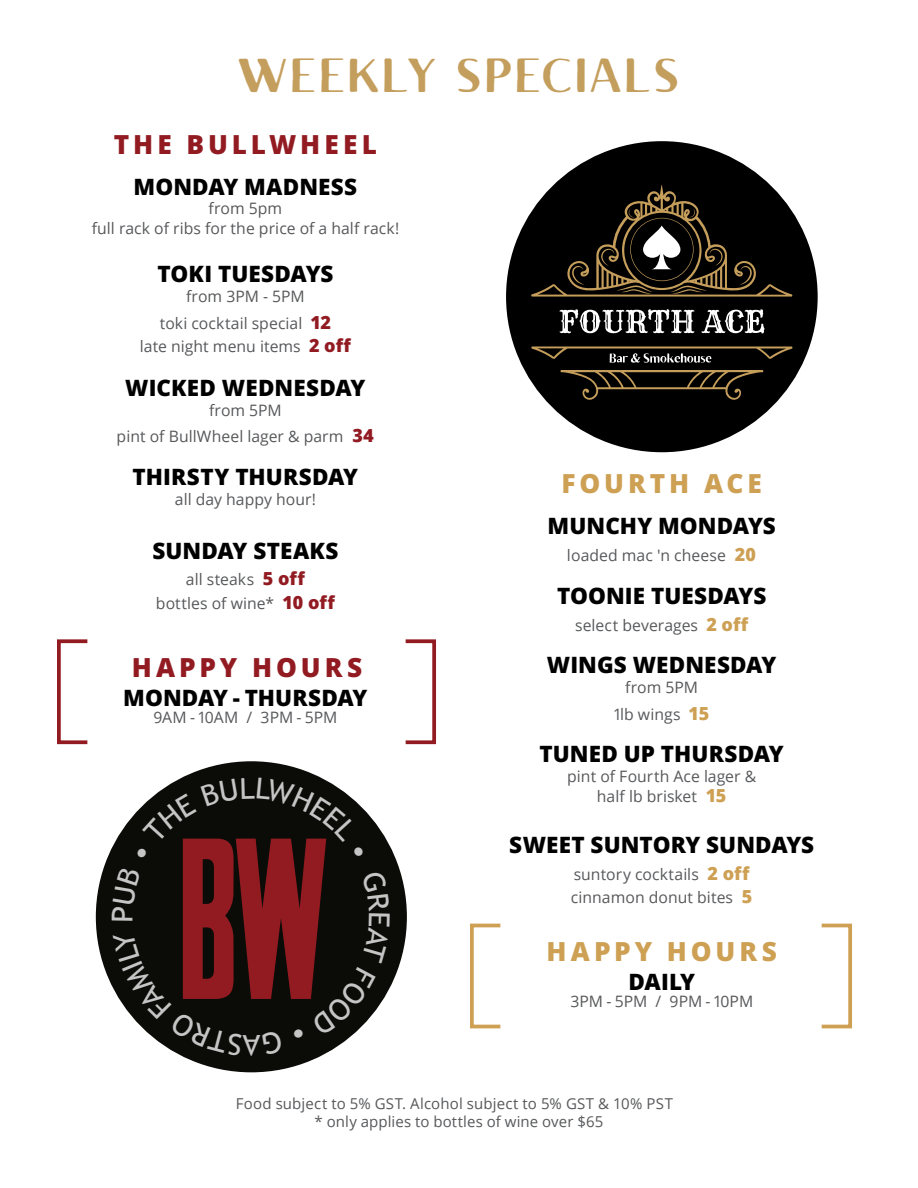
<style>
.page{position:relative;width:918px;height:1188px;background:#fff}
.page>*{position:absolute;margin:0;border:0;box-sizing:border-box;transform-origin:0 0}
.t1{font:48px "Brixton Sans TC";letter-spacing:.065em;color:#c49e5c}
.t2{font:28.8px "Trebuchet MS";color:#c6c5c5;scale:1.05 1}
.t3{font:800 26.25px "Open Sans";letter-spacing:.155em;color:#921b22}
.t4{font:800 26.25px "Open Sans";letter-spacing:.15em;color:#cda054}
.t5{font:800 22.5px "Open Sans";letter-spacing:.005em;color:#000001}
.t6{font:15.75px/26.7px "Open Sans";letter-spacing:.005em;color:#57585a;text-align:center}
.t7{font:15px "Open Sans";letter-spacing:.01em;color:#57585a}
.s1{font-weight:800;font-size:18px;color:#921b22}
.s2{font-weight:800;font-size:18px;color:#cda054}
</style>
<div class="page">
<div style="left:96px;top:761px;width:311px;height:311px;background:#0b0b07;border-radius:50%"></div>
<div style="left:404px;top:639px;width:32px;height:105px;border:4px solid #921b22"></div>
<div style="left:57px;top:639px;width:32px;height:105px;border:4px solid #921b22"></div>
<div style="left:506px;top:141px;width:312px;height:311px;background:#000;border-radius:50%"></div>
<svg style="left:531px;top:185px;width:262px;height:215px"></svg>
<svg style="left:643px;top:225px;width:37px;height:44px"></svg>
<svg style="left:560px;top:309px;width:134px;height:24px"></svg>
<svg style="left:702px;top:309px;width:62px;height:24px"></svg>
<svg style="left:610px;top:353px;width:101px;height:10px"></svg>
<div style="left:820px;top:924px;width:32px;height:104px;border:4px solid #cda054"></div>
<div style="left:470px;top:924px;width:32px;height:104px;border:4px solid #cda054"></div>
<svg style="left:112px;top:778px;width:278px;height:277px"></svg>
<h1 class="t1" style="left:239px;top:48px;width:442px">WEEKLY SPECIALS</h1>
<h3 class="t3" style="left:114px;top:125px;width:265px">THE BULLWHEEL</h3>
<h3 class="t5" style="left:134px;top:170px;width:225px">MONDAY MADNESS</h3>
<p class="t6" style="left:92px;top:199px;width:309px;line-height:19.5px">from 5pm<br>full rack of ribs for the price of a half rack!</p>
<h3 class="t5" style="left:157px;top:257px;width:177px">TOKI TUESDAYS</h3>
<p class="t6" style="left:160px;top:282px;width:173px">from 3PM - 5PM<br>toki cocktail special <span class="s1">12</span></p>
<p class="t6" style="left:140px;top:332px;width:213px">late night menu items <span class="s1">2 off</span></p>
<h3 class="t5" style="left:125px;top:371px;width:242px">WICKED WEDNESDAY</h3>
<p class="t6" style="left:117px;top:396px;width:259px">from 5PM<br>pint of BullWheel lager &amp; parm <span class="s1">34</span></p>
<h3 class="t5" style="left:133px;top:460px;width:227px">THIRSTY THURSDAY</h3>
<p class="t6" style="left:175px;top:485px;width:143px">all day happy hour!</p>
<h3 class="t5" style="left:152px;top:533px;width:188px">SUNDAY STEAKS</h3>
<p class="t6" style="left:156px;top:568px;width:181px;line-height:23.2px">all steaks <span class="s1">5 off<br></span>bottles of wine* <span class="s1">10 off</span></p>
<h3 class="t3" style="left:132px;top:647px;width:232px">HAPPY HOURS</h3>
<h3 class="t5" style="left:123px;top:680px;width:246px">MONDAY - THURSDAY</h3>
<p class="t6" style="left:153px;top:704px;width:186px">9AM - 10AM / 3PM - 5PM</p>
<h2 class="t2" style="left:261px;top:1062px;width:19px;rotate:180deg">A</h2>
<h3 class="t4" style="left:562px;top:464px;width:202px">FOURTH ACE</h3>
<h3 class="t5" style="left:548px;top:509px;width:230px">MUNCHY MONDAYS</h3>
<p class="t6" style="left:567px;top:542px;width:191px">loaded mac 'n cheese <span class="s2">20</span></p>
<h3 class="t5" style="left:557px;top:579px;width:211px">TOONIE TUESDAYS</h3>
<p class="t6" style="left:575px;top:611px;width:175px">select beverages <span class="s2">2 off</span></p>
<h3 class="t5" style="left:547px;top:648px;width:231px">WINGS WEDNESDAY</h3>
<p class="t6" style="left:614px;top:673px;width:97px">from 5PM<br>1lb wings <span class="s2">15</span></p>
<h3 class="t5" style="left:540px;top:737px;width:246px">TUNED UP THURSDAY</h3>
<p class="t6" style="left:567px;top:766px;width:190px;line-height:19.5px">pint of Fourth Ace lager &amp; half lb brisket <span class="s2">15</span></p>
<h3 class="t5" style="left:509px;top:828px;width:307px">SWEET SUNTORY SUNDAYS</h3>
<p class="t6" style="left:571px;top:862px;width:183px;line-height:23.2px;text-align:left">suntory cocktails <span class="s2">2 off </span>cinnamon donut bites <span class="s2">5</span></p>
<h3 class="t4" style="left:546px;top:931px;width:232px">HAPPY HOURS</h3>
<h3 class="t5" style="left:629px;top:965px;width:68px">DAILY</h3>
<p class="t6" style="left:570px;top:988px;width:184px">3PM - 5PM / 9PM - 10PM</p>
<p class="t7" style="left:236px;top:1093px;width:439px">Food subject to 5% GST. Alcohol subject to 5% GST &amp; 10% PST</p>
<p class="t7" style="left:315px;top:1111px;width:290px">* only applies to bottles of wine over $65</p>
</div>
